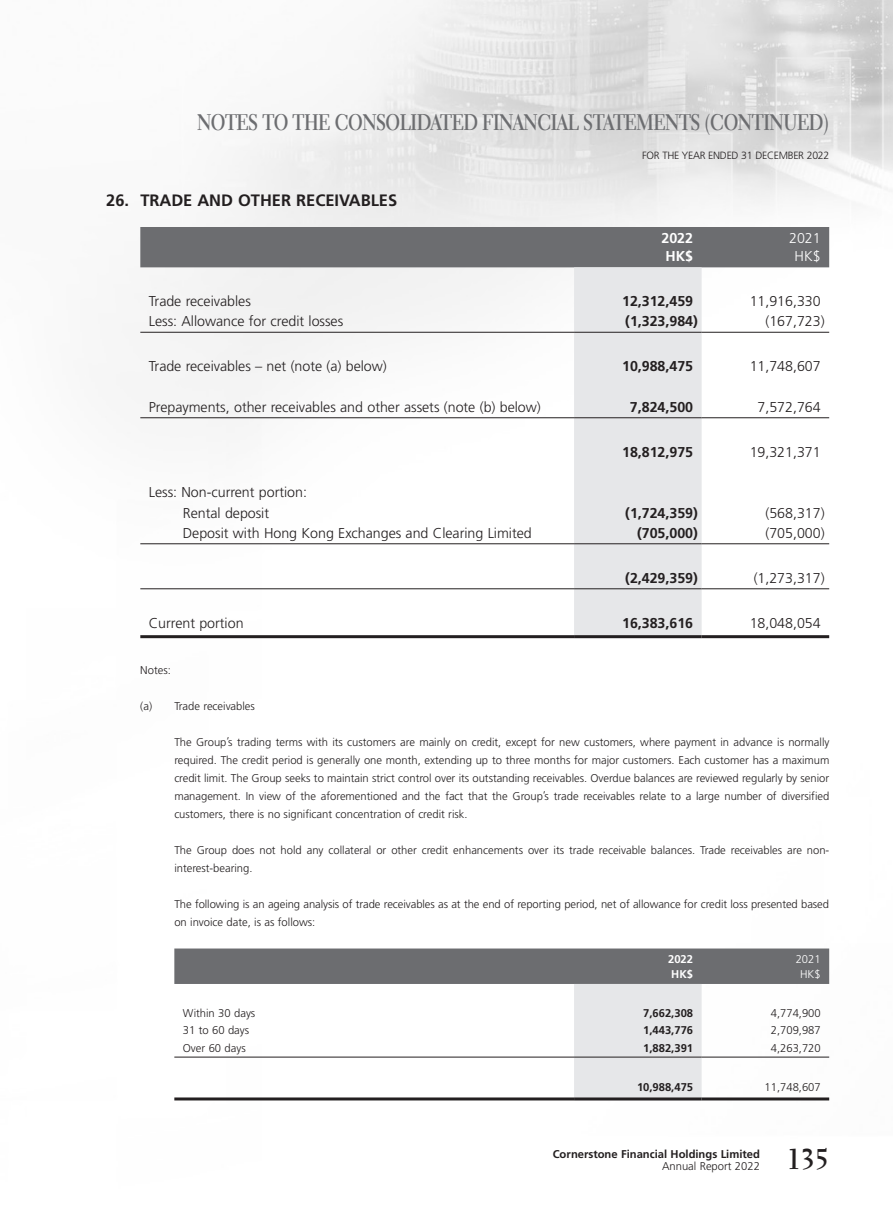
<style>
.page{position:relative;width:893px;height:1212px;background:#fff}
.page>*{position:absolute;margin:0;border:0;box-sizing:border-box;transform-origin:0 0}
.t1{font:700 28.5px "Electra LT Std";color:#231f20}
.t2{font:700 22.5px "Electra LT Std";letter-spacing:-.03em;color:#6c6d70;scale:.8 1}
.Heading_1{font:700 16.5px "Frutiger LT Std";color:#231f20}
.Body_Text{font:300 14.25px "Frutiger LT Std";color:#231f20}
.Body_Text-2{font:700 14.25px "Frutiger LT Std";color:#231f20}
.Body_Text-3{font:700 14.25px "Frutiger LT Std";color:#fff}
.Body_Text-4{font:300 14.25px "Frutiger LT Std";color:#fff}
.Notes{font:300 11.25px/18px "Frutiger LT Std";color:#231f20}
.Notes-2{font:700 11.25px "Frutiger LT Std";color:#231f20}
.Notes-3{font:700 11.25px "Frutiger LT Std";color:#fff}
.Notes-4{font:300 11.25px "Frutiger LT Std";color:#fff}
.t3{font:300 10.5px "Frutiger LT Std";letter-spacing:-.025em;color:#231f20}
</style>
<div class="page">
<img style="left:140px;top:0;width:753px;height:1101px">
<div style="left:140px;top:227px;width:689px;height:40px;background:#6c6d70"></div>
<div style="left:574px;top:267px;width:128px;height:368px;background:#e6e7e9"></div>
<hr style="left:140px;top:332px;width:434px;height:1px;background:#231f20">
<hr style="left:574px;top:332px;width:128px;height:1px;background:#231f20">
<hr style="left:702px;top:332px;width:127px;height:1px;background:#231f20">
<hr style="left:140px;top:417px;width:434px;height:1px;background:#231f20">
<hr style="left:574px;top:417px;width:128px;height:1px;background:#231f20">
<hr style="left:702px;top:417px;width:127px;height:1px;background:#231f20">
<hr style="left:140px;top:543px;width:434px;height:1px;background:#231f20">
<hr style="left:574px;top:543px;width:128px;height:1px;background:#231f20">
<hr style="left:702px;top:543px;width:127px;height:1px;background:#231f20">
<hr style="left:140px;top:588px;width:434px;height:1px;background:#231f20">
<hr style="left:574px;top:588px;width:128px;height:1px;background:#231f20">
<hr style="left:702px;top:588px;width:127px;height:1px;background:#231f20">
<hr style="left:140px;top:635px;width:434px;height:3px;background:#231f20">
<hr style="left:574px;top:635px;width:128px;height:3px;background:#231f20">
<hr style="left:702px;top:635px;width:127px;height:3px;background:#231f20">
<svg style="left:174px;top:948px;width:655px;height:149px"></svg>
<hr style="left:174px;top:1057px;width:400px;height:1px;background:#231f20">
<hr style="left:574px;top:1057px;width:128px;height:1px;background:#231f20">
<hr style="left:702px;top:1057px;width:127px;height:1px;background:#231f20">
<hr style="left:174px;top:1097px;width:400px;height:3px;background:#231f20">
<hr style="left:574px;top:1097px;width:128px;height:3px;background:#231f20">
<hr style="left:702px;top:1097px;width:127px;height:3px;background:#231f20">
<h2 class="t2" style="left:197px;top:108px;width:792px">NOTES TO THE CONSOLIDATED FINANCIAL STATEMENTS (CONTINUED)</h2>
<p class="t3" style="left:642px;top:150px;width:189px">FOR THE YEAR ENDED 31 DECEMBER 2022</p>
<p class="Heading_1" style="left:106px;top:190px;width:292px">26. TRADE AND OTHER RECEIVABLES</p>
<p class="Body_Text-3" style="left:661px;top:230px;width:33px">2022</p>
<p class="Body_Text-4" style="left:789px;top:230px;width:33px">2021</p>
<p class="Body_Text-3" style="left:665px;top:248px;width:29px">HK$</p>
<p class="Body_Text-4" style="left:795px;top:248px;width:28px">HK$</p>
<p class="Body_Text" style="left:149px;top:293px;width:104px">Trade receivables</p>
<p class="Body_Text-2" style="left:622px;top:293px;width:73px">12,312,459</p>
<p class="Body_Text" style="left:750px;top:293px;width:73px">11,916,330</p>
<p class="Body_Text" style="left:149px;top:313px;width:196px">Less: Allowance for credit losses</p>
<p class="Body_Text-2" style="left:625px;top:313px;width:74px">(1,323,984)</p>
<p class="Body_Text" style="left:765px;top:313px;width:61px">(167,723)</p>
<p class="Body_Text" style="left:149px;top:358px;width:240px">Trade receivables – net (note (a) below)</p>
<p class="Body_Text-2" style="left:622px;top:358px;width:73px">10,988,475</p>
<p class="Body_Text" style="left:750px;top:358px;width:73px">11,748,607</p>
<p class="Body_Text" style="left:149px;top:399px;width:394px">Prepayments, other receivables and other assets (note (b) below)</p>
<p class="Body_Text-2" style="left:630px;top:399px;width:65px">7,824,500</p>
<p class="Body_Text" style="left:757px;top:399px;width:65px">7,572,764</p>
<p class="Body_Text-2" style="left:622px;top:444px;width:73px">18,812,975</p>
<p class="Body_Text" style="left:750px;top:444px;width:73px">19,321,371</p>
<p class="Body_Text" style="left:149px;top:484px;width:160px">Less: Non-current portion:</p>
<p class="Body_Text" style="left:183px;top:505px;width:88px">Rental deposit</p>
<p class="Body_Text-2" style="left:625px;top:504px;width:74px">(1,724,359)</p>
<p class="Body_Text" style="left:765px;top:505px;width:61px">(568,317)</p>
<p class="Body_Text" style="left:183px;top:525px;width:350px">Deposit with Hong Kong Exchanges and Clearing Limited</p>
<p class="Body_Text-2" style="left:637px;top:525px;width:62px">(705,000)</p>
<p class="Body_Text" style="left:765px;top:525px;width:61px">(705,000)</p>
<p class="Body_Text-2" style="left:625px;top:570px;width:74px">(2,429,359)</p>
<p class="Body_Text" style="left:754px;top:570px;width:73px">(1,273,317)</p>
<p class="Body_Text" style="left:149px;top:615px;width:96px">Current portion</p>
<p class="Body_Text-2" style="left:622px;top:615px;width:73px">16,383,616</p>
<p class="Body_Text" style="left:750px;top:615px;width:73px">18,048,054</p>
<p class="Notes" style="left:140px;top:661px;width:32px">Notes:</p>
<p class="Notes" style="left:140px;top:697px;width:116px">(a) Trade receivables</p>
<p class="Notes" style="left:174px;top:733px;width:657px;text-align:justify">The Group’s trading terms with its customers are mainly on credit, except for new customers, where payment in advance is normally required. The credit period is generally one month, extending up to three months for major customers. Each customer has a maximum credit limit. The Group seeks to maintain strict control over its outstanding receivables. Overdue balances are reviewed regularly by senior management. In view of the aforementioned and the fact that the Group’s trade receivables relate to a large number of diversified customers, there is no significant concentration of credit risk.</p>
<p class="Notes" style="left:174px;top:841px;width:656px">The Group does not hold any collateral or other credit enhancements over its trade receivable balances. Trade receivables are non&shy;interest-bearing.</p>
<p class="Notes" style="left:174px;top:895px;width:656px">The following is an ageing analysis of trade receivables as at the end of reporting period, net of allowance for credit loss presented based on invoice date, is as follows:</p>
<p class="Notes-3" style="left:668px;top:952px;width:26px">2022</p>
<p class="Notes-4" style="left:796px;top:952px;width:26px">2021</p>
<p class="Notes-3" style="left:671px;top:968px;width:23px">HK$</p>
<p class="Notes-4" style="left:800px;top:968px;width:22px">HK$</p>
<p class="Notes" style="left:183px;top:1004px;width:74px">Within 30 days</p>
<p class="Notes-2" style="left:643px;top:1006px;width:51px">7,662,308</p>
<p class="Notes" style="left:771px;top:1004px;width:51px">4,774,900</p>
<p class="Notes" style="left:183px;top:1021px;width:68px">31 to 60 days</p>
<p class="Notes-2" style="left:643px;top:1024px;width:51px">1,443,776</p>
<p class="Notes" style="left:771px;top:1021px;width:51px">2,709,987</p>
<p class="Notes" style="left:183px;top:1039px;width:64px">Over 60 days</p>
<p class="Notes-2" style="left:643px;top:1041px;width:51px">1,882,391</p>
<p class="Notes" style="left:771px;top:1039px;width:51px">4,263,720</p>
<p class="Notes-2" style="left:637px;top:1080px;width:58px">10,988,475</p>
<p class="Notes" style="left:765px;top:1078px;width:58px">11,748,607</p>
<p class="Notes-2" style="left:553px;top:1147px;width:209px">Cornerstone Financial Holdings Limited</p>
<p class="Notes" style="left:662px;top:1157px;width:99px">Annual Report 2022</p>
<h1 class="t1" style="left:786px;top:1141px;width:44px">135</h1>
</div>
